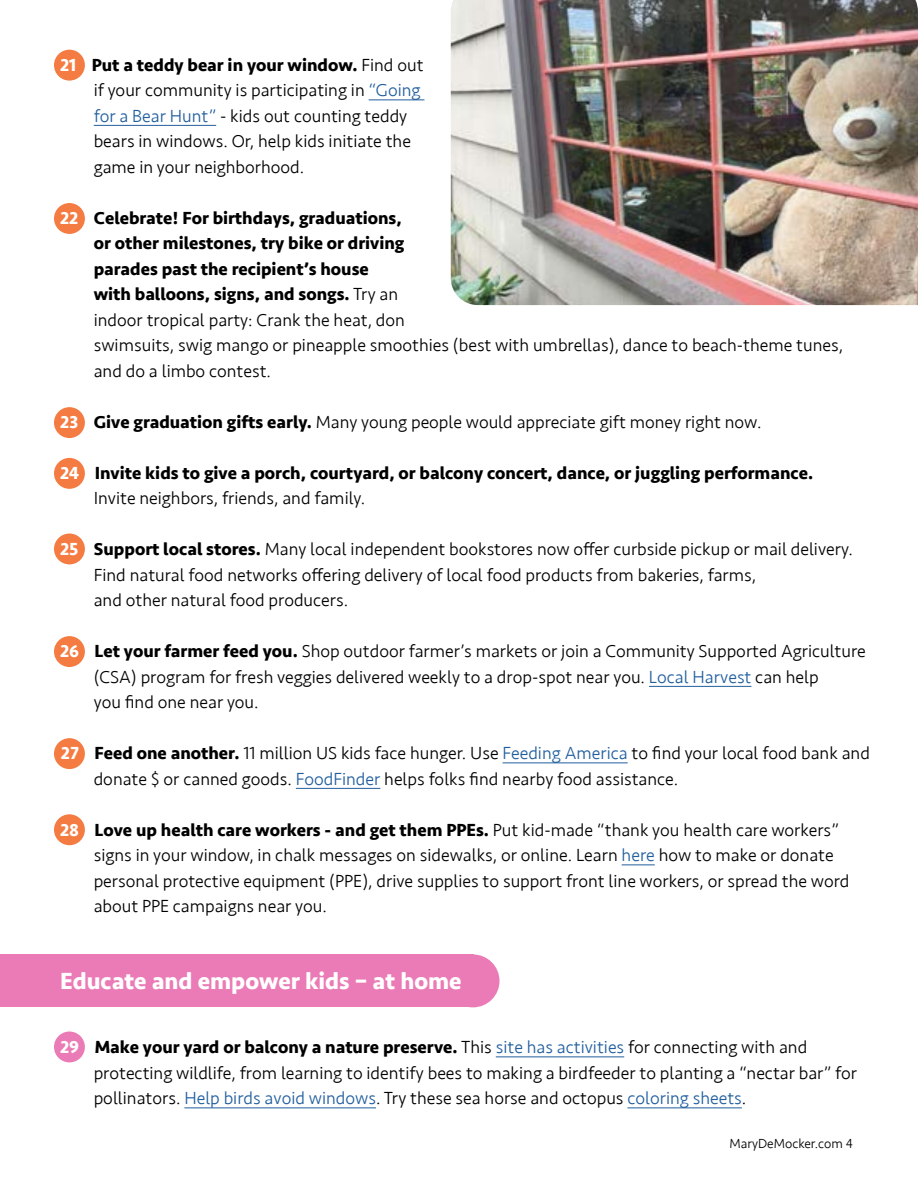
<style>
.page{position:relative;width:918px;height:1188px;background:#fff}
.page>*{position:absolute;margin:0;border:0;box-sizing:border-box;transform-origin:0 0}
.t1{font:700 24px "Seravek";color:#fff}
.t2{font:300 18px/25.5px "Seravek";color:#000}
.t3{font:700 18px/25.5px "Seravek";color:#000}
.t4{font:300 13.5px "Seravek";color:#000}
.s1{font-weight:700;color:#fff}
.s2{font-weight:700}
.s3{color:#215e9e}
.s4{color:#fff}
.s5{font-weight:300}
</style>
<div class="page">
<div style="left:0;top:954px;width:473px;height:53px;background:#eb7bb6"></div>
<div style="left:447px;top:954px;width:52px;height:53px;background:#eb7bb6;border-radius:50%"></div>
<div style="left:54px;top:50px;width:31px;height:31px;background:#f47b41;border-radius:50%"></div>
<div style="left:54px;top:203px;width:31px;height:31px;background:#f47b41;border-radius:50%"></div>
<div style="left:54px;top:407px;width:31px;height:31px;background:#f47b41;border-radius:50%"></div>
<div style="left:54px;top:458px;width:31px;height:31px;background:#f47b41;border-radius:50%"></div>
<div style="left:54px;top:534px;width:31px;height:30px;background:#f47b41;border-radius:50%"></div>
<div style="left:54px;top:636px;width:31px;height:31px;background:#f47b41;border-radius:50%"></div>
<div style="left:54px;top:738px;width:31px;height:31px;background:#f47b41;border-radius:50%"></div>
<div style="left:54px;top:814px;width:31px;height:31px;background:#f47b41;border-radius:50%"></div>
<div style="left:54px;top:1032px;width:31px;height:30px;background:#eb7bb6;border-radius:50%"></div>
<hr style="left:369px;top:100px;width:55px;height:1px;background:#215e9e">
<hr style="left:94px;top:125px;width:122px;height:1px;background:#215e9e">
<hr style="left:649px;top:686px;width:102px;height:1px;background:#215e9e">
<hr style="left:503px;top:763px;width:125px;height:1px;background:#215e9e">
<hr style="left:296px;top:788px;width:84px;height:1px;background:#215e9e">
<hr style="left:622px;top:865px;width:33px;height:1px;background:#215e9e">
<hr style="left:496px;top:1057px;width:128px;height:1px;background:#215e9e">
<hr style="left:184px;top:1108px;width:192px;height:1px;background:#215e9e">
<hr style="left:627px;top:1108px;width:115px;height:1px;background:#215e9e">
<img style="left:451px;top:0;width:467px;height:305px">
<p class="t2" style="left:94px;top:52px;width:331px;text-indent:-34px"><span class="s1">21</span> <span class="s2">Put a teddy bear in your window.</span> Find out if your community is participating in <span class="s3">“Going for a Bear Hunt”</span> - kids out counting teddy bears in windows. Or, help kids initiate the game in your neighborhood.</p>
<p class="t2" style="left:94px;top:205px;width:751px;text-indent:-34px"><span class="s1">22</span> <span class="s2">Celebrate! For birthdays, graduations,<br>or other milestones, try bike or driving<br>parades past the recipient’s house<br>with balloons, signs, and songs.</span> Try an<br>indoor tropical party: Crank the heat, don<br>swimsuits, swig mango or pineapple smoothies (best with umbrellas), dance to beach-theme tunes, and do a limbo contest.</p>
<p class="t2" style="left:60px;top:409px;width:703px"><span class="s1">23</span> <span class="s2">Give graduation gifts early.</span> Many young people would appreciate gift money right now.</p>
<p class="t3" style="left:94px;top:460px;width:721px;text-indent:-34px"><span class="s4">24</span> Invite kids to give a porch, courtyard, or balcony concert, dance, or juggling performance.<br><span class="s5">Invite neighbors, friends, and family.</span></p>
<p class="t2" style="left:94px;top:537px;width:761px;text-indent:-34px"><span class="s1">25</span> <span class="s2">Support local stores.</span> Many local independent bookstores now offer curbside pickup or mail delivery.<br>Find natural food networks offering delivery of local food products from bakeries, farms,<br>and other natural food producers.</p>
<p class="t2" style="left:94px;top:639px;width:774px;text-indent:-34px"><span class="s1">26</span> <span class="s2">Let your farmer feed you.</span> Shop outdoor farmer’s markets or join a Community Supported Agriculture (CSA) program for fresh veggies delivered weekly to a drop-spot near you. <span class="s3">Local Harvest</span> can help<br>you find one near you.</p>
<p class="t2" style="left:94px;top:741px;width:778px;text-indent:-33px"><span class="s1">27</span> <span class="s2">Feed one another.</span> 11 million US kids face hunger. Use <span class="s3">Feeding America</span> to find your local food bank and donate $ or canned goods. <span class="s3">FoodFinder</span> helps folks find nearby food assistance.</p>
<p class="t2" style="left:94px;top:817px;width:757px;text-indent:-34px"><span class="s1">28</span> <span class="s2">Love up health care workers - and get them PPEs.</span> Put kid-made “thank you health care workers” signs in your window, in chalk messages on sidewalks, or online. Learn <span class="s3">here</span> how to make or donate personal protective equipment (PPE), drive supplies to support front line workers, or spread the word about PPE campaigns near you.</p>
<h1 class="t1" style="left:60px;top:961px;width:403px">Educate and empower kids – at home</h1>
<p class="t2" style="left:94px;top:1035px;width:765px;text-indent:-34px"><span class="s1">29</span> <span class="s2">Make your yard or balcony a nature preserve.</span> This <span class="s3">site has activities</span> for connecting with and protecting wildlife, from learning to identify bees to making a birdfeeder to planting a “nectar bar” for pollinators. <span class="s3">Help birds avoid windows</span>. Try these sea horse and octopus <span class="s3">coloring sheets</span>.</p>
<p class="t4" style="left:729px;top:1136px;width:125px">MaryDeMocker.com 4</p>
</div>
